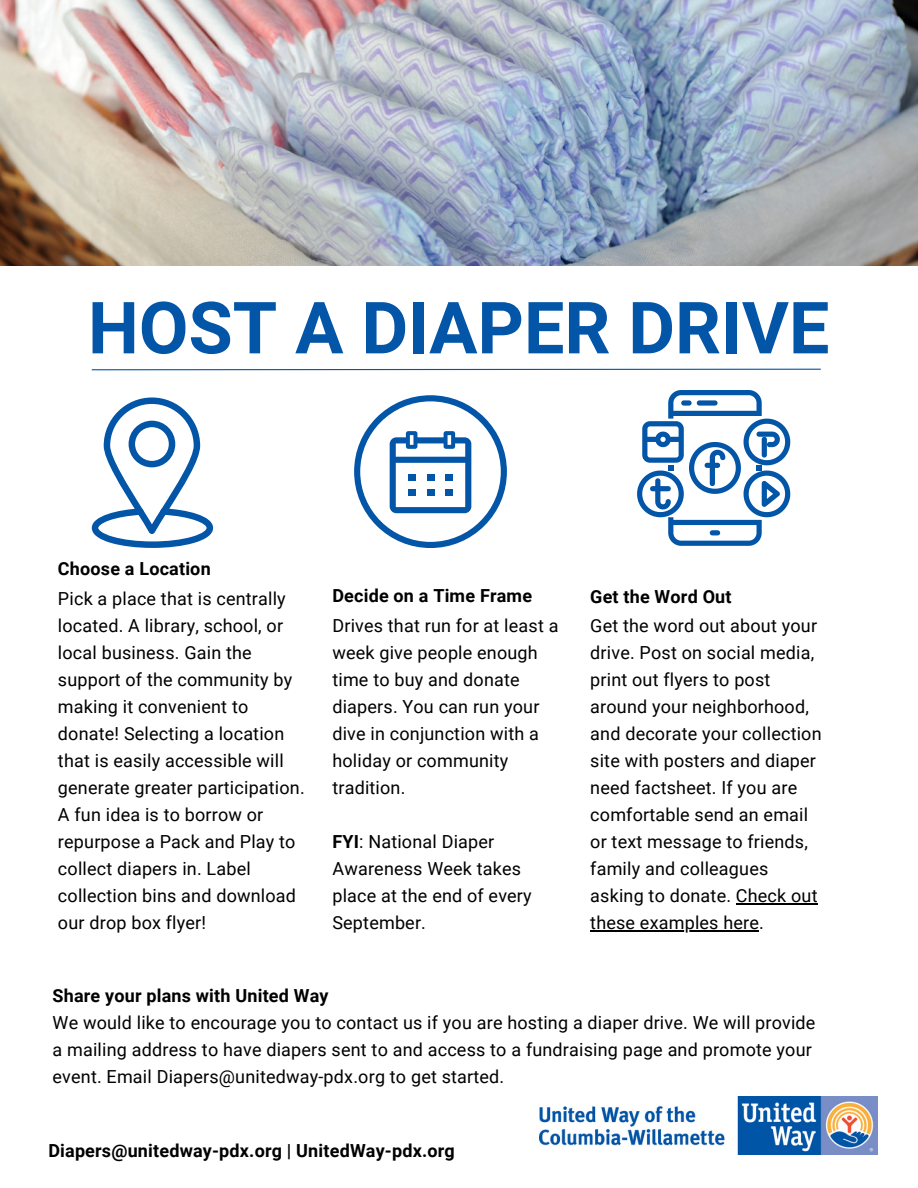
<style>
.page{position:relative;width:918px;height:1188px;background:#fff}
.page>*{position:absolute;margin:0;border:0;box-sizing:border-box;transform-origin:0 0}
.t1{font:700 72px "Roboto";color:#0355a7}
.t2{font:18px/27px "Roboto";letter-spacing:.01em;color:#000}
.t3{font:700 18px "Roboto";letter-spacing:.01em;color:#000}
.s1{font-weight:700}
</style>
<div class="page">
<img style="left:0;top:0;width:918px;height:265px">
<svg style="left:91px;top:368px;width:730px;height:3px"></svg>
<svg style="left:354px;top:395px;width:153px;height:153px"></svg>
<div style="left:409px;top:489px;width:7px;height:7px;background:#0355a7"></div>
<div style="left:427px;top:489px;width:7px;height:7px;background:#0355a7"></div>
<div style="left:445px;top:489px;width:8px;height:7px;background:#0355a7"></div>
<div style="left:409px;top:474px;width:7px;height:6px;background:#0355a7"></div>
<div style="left:427px;top:474px;width:7px;height:6px;background:#0355a7"></div>
<div style="left:445px;top:474px;width:8px;height:6px;background:#0355a7"></div>
<svg style="left:637px;top:390px;width:153px;height:156px"></svg>
<svg style="left:92px;top:397px;width:121px;height:151px"></svg>
<hr style="left:736px;top:903px;width:82px;height:1px;background:#000">
<hr style="left:590px;top:930px;width:169px;height:1px;background:#000">
<img style="left:539px;top:1096px;width:339px;height:59px">
<h1 class="t1" style="left:88px;top:287px;width:743px">HOST A DIAPER DRIVE</h1>
<h2 class="t3" style="left:58px;top:558px;width:154px">Choose a Location</h2>
<p class="t2" style="left:58px;top:585px;width:248px">Pick a place that is centrally located. A library, school, or local business. Gain the support of the community by making it convenient to donate! Selecting a location that is easily accessible will generate greater participation.<br>A fun idea is to borrow or repurpose a Pack and Play to collect diapers in. Label collection bins and download our drop box flyer!</p>
<h2 class="t3" style="left:332px;top:585px;width:201px">Decide on a Time Frame</h2>
<p class="t2" style="left:332px;top:612px;width:228px">Drives that run for at least a week give people enough time to buy and donate diapers. You can run your dive in conjunction with a holiday or community tradition.</p>
<p class="t2" style="left:332px;top:828px;width:201px"><span class="s1">FYI</span>: National Diaper<br>Awareness Week takes place at the end of every<br>September.</p>
<p class="t3" style="left:590px;top:586px;width:143px">Get the Word Out</p>
<p class="t2" style="left:590px;top:612px;width:233px">Get the word out about your drive. Post on social media, print out flyers to post around your neighborhood, and decorate your collection site with posters and diaper need factsheet. If you are comfortable send an email or text message to friends, family and colleagues asking to donate. Check out</p>
<p class="t2" style="left:590px;top:909px;width:175px">these examples here.</p>
<h2 class="t3" style="left:53px;top:986px;width:278px">Share your plans with United Way</h2>
<p class="t2" style="left:53px;top:1010px;width:764px">We would like to encourage you to contact us if you are hosting a diaper drive. We will provide a mailing address to have diapers sent to and access to a fundraising page and promote your event. Email Diapers@unitedway-pdx.org to get started.</p>
<p class="t3" style="left:48px;top:1141px;width:408px">Diapers@unitedway-pdx.org | UnitedWay-pdx.org</p>
</div>
